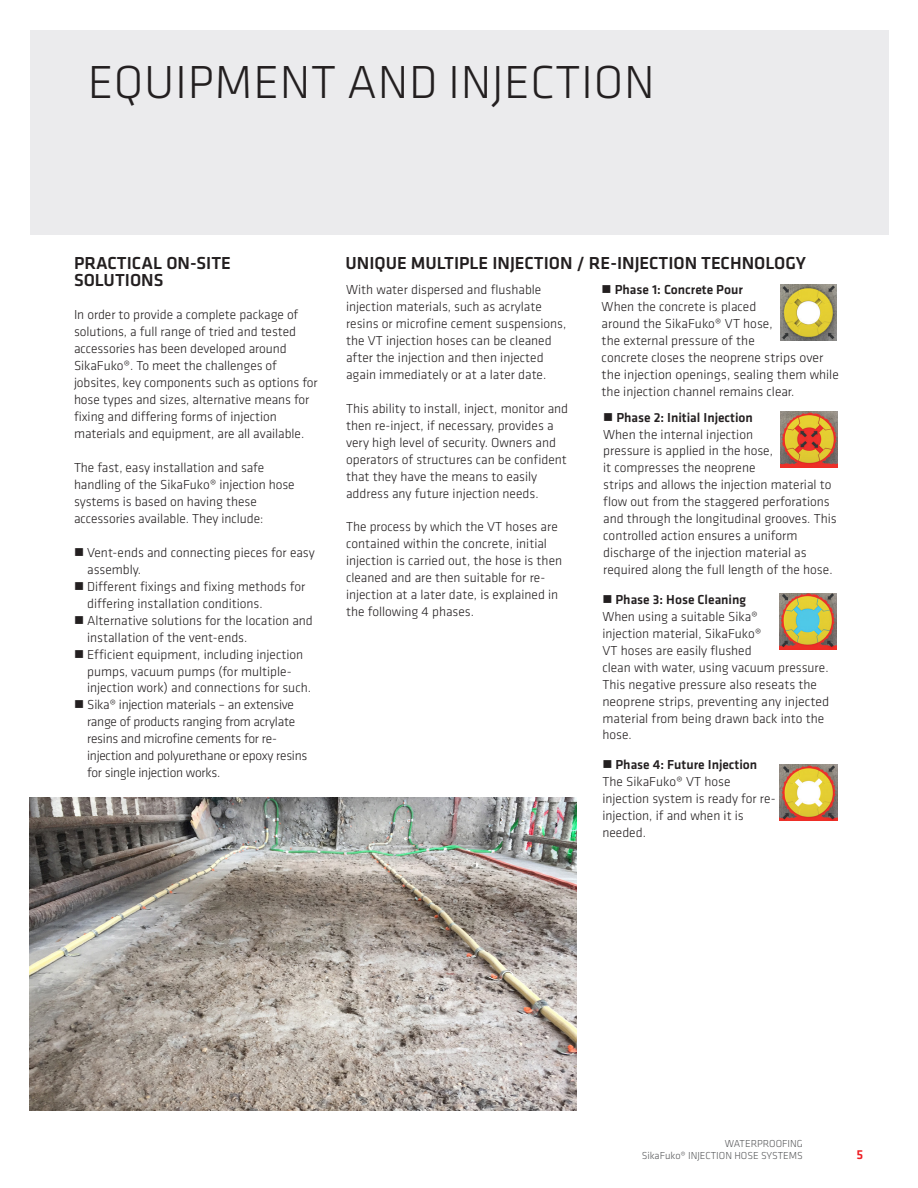
<style>
.page{position:relative;width:918px;height:1188px;background:#fff}
.page>*{position:absolute;margin:0;border:0;box-sizing:border-box;transform-origin:0 0}
.t1{font:300 48px "Klavika";letter-spacing:.015em;color:#231f20}
.t2{font:500 18px/17px "Klavika";color:#231f20}
.t3{font:300 13.5px/17px "Klavika";color:#231f20}
.t4{font:300 13.5px/17px "Klavika";letter-spacing:-.02em;color:#231f20}
.t5{font:500 13.5px "Klavika";color:#ee1d23}
.t6{font:300 10.5px/12.6px "Klavika";color:#57585a;text-align:right}
.s1{font-weight:500}
</style>
<div class="page">
<img style="left:29px;top:797px;width:548px;height:314px">
<img style="left:780px;top:285px;width:56px;height:56px">
<img style="left:780px;top:412px;width:58px;height:55px">
<img style="left:780px;top:765px;width:57px;height:56px">
<img style="left:779px;top:593px;width:57px;height:56px">
<div style="left:30px;top:30px;width:858px;height:204px;background:#e6e7e9"></div>
<h1 class="t1" style="left:88px;top:53px;width:568px">EQUIPMENT AND INJECTION</h1>
<h2 class="t2" style="left:74px;top:254px;width:158px">PRACTICAL ON-SITE<br>SOLUTIONS</h2>
<p class="t3" style="left:74px;top:306px;width:245px">In order to provide a complete package of solutions, a full range of tried and tested accessories has been developed around SikaFuko®. To meet the challenges of jobsites, key components such as options for hose types and sizes, alternative means for fixing and differing forms of injection materials and equipment, are all available.</p>
<p class="t3" style="left:74px;top:459px;width:222px">The fast, easy installation and safe handling of the SikaFuko® injection hose systems is based on having these accessories available. They include:</p>
<p class="t3" style="left:87px;top:544px;width:229px;text-indent:-13px">■ Vent-ends and connecting pieces for easy assembly.</p>
<p class="t3" style="left:87px;top:578px;width:220px;text-indent:-13px">■ Different fixings and fixing methods for differing installation conditions.</p>
<p class="t3" style="left:87px;top:612px;width:227px;text-indent:-13px">■ Alternative solutions for the location and installation of the vent-ends.</p>
<p class="t3" style="left:87px;top:645px;width:225px;text-indent:-13px">■ Efficient equipment, including injection pumps, vacuum pumps (for multiple&shy;injection work) and connections for such.</p>
<p class="t4" style="left:87px;top:696px;width:222px;text-indent:-13px">■ Sika® injection materials – an extensive range of products ranging from acrylate resins and microfine cements for re&shy;injection and polyurethane or epoxy resins for single injection works.</p>
<h2 class="t2" style="left:346px;top:254px;width:462px">UNIQUE MULTIPLE INJECTION / RE-INJECTION TECHNOLOGY</h2>
<p class="t3" style="left:346px;top:281px;width:222px">With water dispersed and flushable injection materials, such as acrylate resins or microfine cement suspensions, the VT injection hoses can be cleaned after the injection and then injected again immediately or at a later date.</p>
<p class="t3" style="left:346px;top:400px;width:224px">This ability to install, inject, monitor and then re-inject, if necessary, provides a very high level of security. Owners and operators of structures can be confident that they have the means to easily address any future injection needs.</p>
<p class="t3" style="left:346px;top:518px;width:218px">The process by which the VT hoses are contained within the concrete, initial injection is carried out, the hose is then cleaned and are then suitable for re&shy;injection at a later date, is explained in the following 4 phases.</p>
<p class="t3" style="left:602px;top:281px;width:239px">■ <span class="s1">Phase 1: Concrete Pour<br></span>When the concrete is placed<br>around the SikaFuko® VT hose,<br>the external pressure of the<br>concrete closes the neoprene strips over the injection openings, sealing them while the injection channel remains clear.</p>
<p class="t3" style="left:603px;top:408px;width:235px">■ <span class="s1">Phase 2: Initial Injection<br></span>When the internal injection<br>pressure is applied in the hose,<br>it compresses the neoprene<br>strips and allows the injection material to flow out from the staggered perforations and through the longitudinal grooves. This controlled action ensures a uniform discharge of the injection material as required along the full length of the hose.</p>
<p class="t3" style="left:602px;top:591px;width:228px">■ <span class="s1">Phase 3: Hose Cleaning<br></span>When using a suitable Sika®<br>injection material, SikaFuko®<br>VT hoses are easily flushed<br>clean with water, using vacuum pressure.<br>This negative pressure also reseats the neoprene strips, preventing any injected material from being drawn back into the hose.</p>
<p class="t3" style="left:602px;top:756px;width:175px">■ <span class="s1">Phase 4: Future Injection<br></span>The SikaFuko® VT hose injection system is ready for re&shy;injection, if and when it is needed.</p>
<p class="t6" style="left:642px;top:1137px;width:163px">WATERPROOFING<br>SikaFuko® INJECTION HOSE SYSTEMS</p>
<p class="t5" style="left:856px;top:1146px;width:8px">5</p>
</div>
